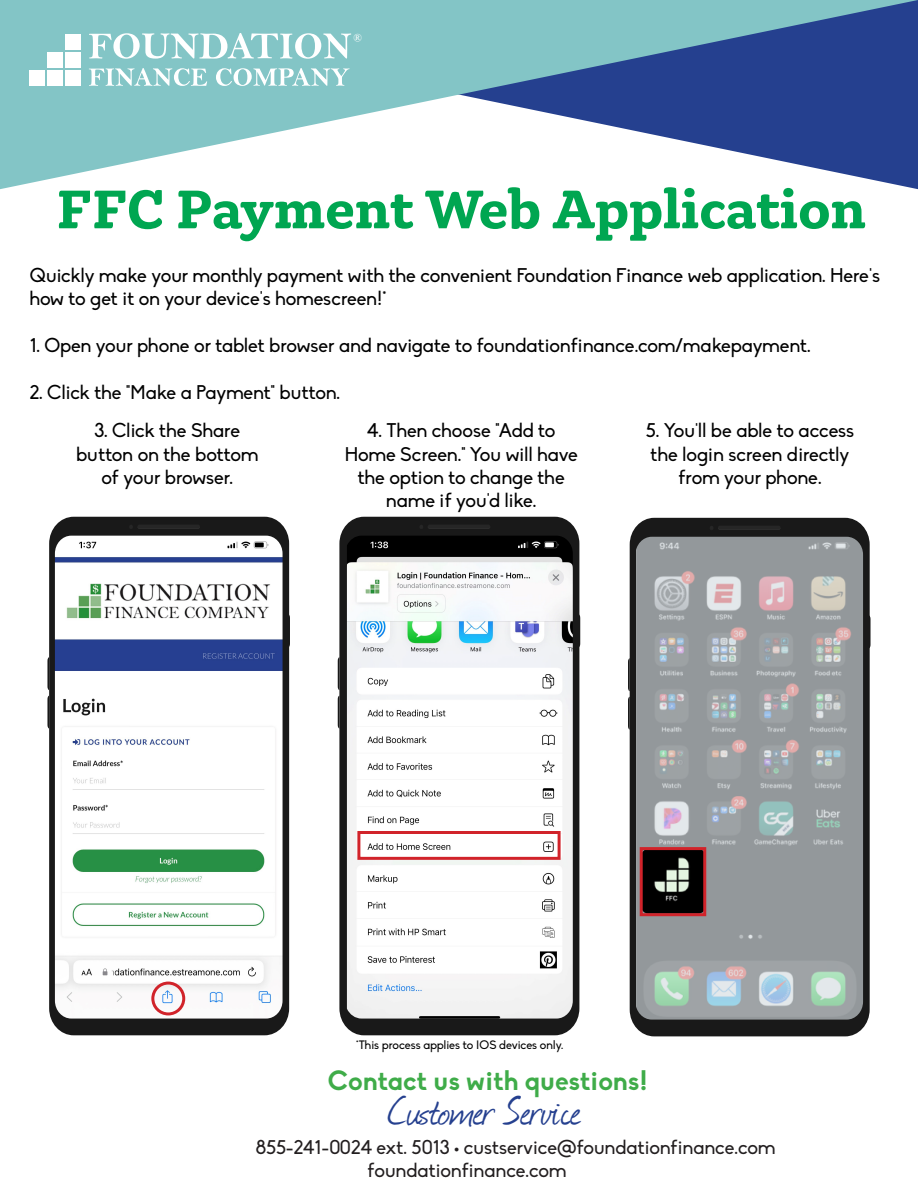
<style>
.page{position:relative;width:918px;height:1188px;background:#fff}
.page>*{position:absolute;margin:0;border:0;box-sizing:border-box;transform-origin:0 0}
.t1{font:700 57px "Gelo";color:#00a651}
.t2{font:46.5px "Journal";letter-spacing:-.025em;color:#25408f}
.t3{font:700 27px "Biko";color:#3fac49}
.t4{font:19.5px/23.4px "Biko";color:#000;text-align:center}
.t5{font:19.5px/23.4px "Biko";color:#231f20}
.t6{font:12px "Biko";color:#000}
.t7{font:11.25px "Bell";color:#fff}
</style>
<div class="page">
<svg style="left:0;top:0;width:918px;height:189px;fill:#83c5c6"></svg>
<svg style="left:89px;top:33px;width:262px;height:26px"></svg>
<svg style="left:89px;top:68px;width:118px;height:18px"></svg>
<svg style="left:216px;top:68px;width:134px;height:18px"></svg>
<div style="left:29px;top:70px;width:16px;height:16px;background:#fff"></div>
<div style="left:47px;top:70px;width:16px;height:16px;background:#fff"></div>
<div style="left:65px;top:70px;width:16px;height:16px;background:#fff"></div>
<div style="left:47px;top:52px;width:16px;height:16px;background:#fff"></div>
<div style="left:65px;top:52px;width:16px;height:16px;background:#fff"></div>
<div style="left:65px;top:34px;width:16px;height:15px;background:#fff"></div>
<div style="left:49px;top:517px;width:240px;height:518px;background:#191919;border-radius:26px"></div>
<img style="left:55px;top:536px;width:228px;height:483px">
<svg style="left:130px;top:525px;width:70px;height:4px"></svg>
<svg style="left:289px;top:614px;width:1px;height:33px"></svg>
<svg style="left:47px;top:657px;width:2px;height:33px"></svg>
<svg style="left:47px;top:696px;width:2px;height:33px"></svg>
<div style="left:339px;top:517px;width:240px;height:518px;background:#191919;border-radius:26px"></div>
<img style="left:347px;top:536px;width:226px;height:483px">
<svg style="left:420px;top:525px;width:70px;height:4px"></svg>
<svg style="left:579px;top:614px;width:1px;height:33px"></svg>
<svg style="left:338px;top:657px;width:1px;height:33px"></svg>
<svg style="left:338px;top:696px;width:1px;height:33px"></svg>
<div style="left:630px;top:518px;width:240px;height:518px;background:#191919;border-radius:26px"></div>
<svg style="left:636px;top:537px;width:227px;height:483px;background:#999da0"></svg>
<svg style="left:710px;top:526px;width:71px;height:4px"></svg>
<svg style="left:869px;top:615px;width:2px;height:33px"></svg>
<svg style="left:628px;top:658px;width:2px;height:33px"></svg>
<svg style="left:628px;top:697px;width:2px;height:33px"></svg>
<div style="left:151px;top:982px;width:34px;height:33px;border:3px solid #d1232a;border-radius:50%"></div>
<div style="left:357px;top:831px;width:204px;height:29px;border:3px solid #d1232a"></div>
<div style="left:640px;top:847px;width:66px;height:69px;border:3px solid #d1232a"></div>
<p class="t7" style="left:354px;top:31px;width:10px">®</p>
<h1 class="t1" style="left:57px;top:174px;width:811px">FFC Payment Web Application</h1>
<p class="t4" style="left:30px;top:264px;width:852px;text-align:left">Quickly make your monthly payment with the convenient Foundation Finance web application. Here's how to get it on your device's homescreen!*</p>
<p class="t4" style="left:30px;top:334px;width:782px">1. Open your phone or tablet browser and navigate to foundationfinance.com/makepayment.</p>
<p class="t4" style="left:30px;top:381px;width:312px">2. Click the "Make a Payment" button.</p>
<p class="t4" style="left:76px;top:419px;width:184px">3. Click the Share button on the bottom of your browser.</p>
<p class="t4" style="left:646px;top:419px;width:210px">5. You'll be able to access the login screen directly from your phone.</p>
<p class="t4" style="left:345px;top:419px;width:235px">4. Then choose "Add to<br>Home Screen." You will have the option to change the name if you'd like.</p>
<p class="t6" style="left:356px;top:1038px;width:209px">*This process applies to IOS devices only.</p>
<h3 class="t3" style="left:328px;top:1064px;width:322px">Contact us with questions!</h3>
<h2 class="t2" style="left:388px;top:1079px;width:195px">Customer Service</h2>
<p class="t5" style="left:367px;top:1136px;width:410px;text-indent:-112px">855-241-0024 ext. 5013 • custservice@foundationfinance.com foundationfinance.com</p>
</div>
